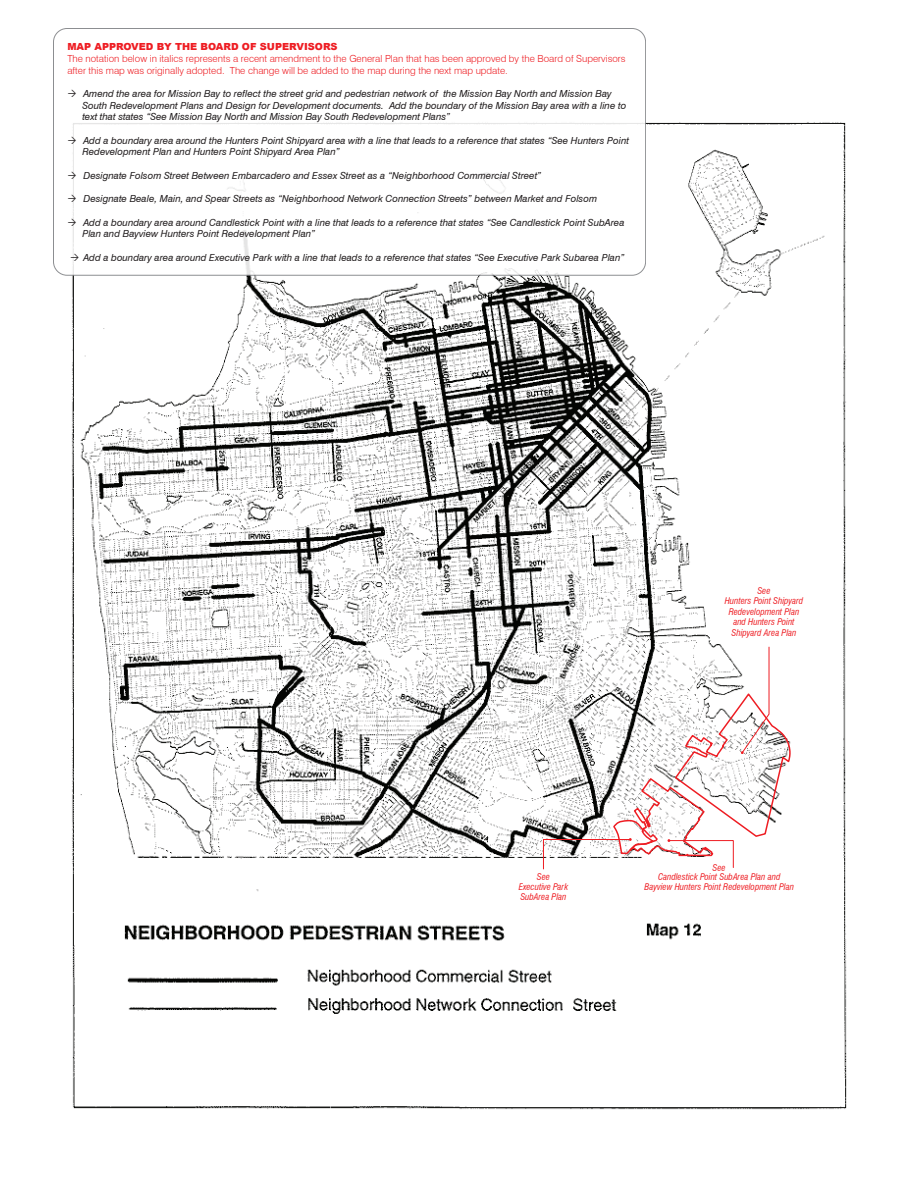
<style>
.page{position:relative;width:918px;height:1188px;background:#fff}
.page>*{position:absolute;margin:0;border:0;box-sizing:border-box;transform-origin:0 0}
.t1{font:italic 9.75px/11.7px "Swiss 721 BT";color:#231f20}
.t2{font:300 9.75px/11.7px "Swiss 721 BT";color:#ee1d23}
.t3{font:900 9.75px "Arial";color:#ee1d23}
.t4{font:italic condensed 9px/9.8px "Swiss 721 BT";color:#ee1d23;text-align:center}
</style>
<div class="page">
<img style="left:72px;top:122px;width:775px;height:988px">
<div style="left:54px;top:28px;width:592px;height:247px;background:#fff;border-radius:14px"></div>
<div style="left:53px;top:28px;width:593px;height:248px;border:1px solid #808285;border-radius:14px"></div>
<svg style="left:543px;top:646px;width:248px;height:224px"></svg>
<p class="t3" style="left:67px;top:40px;width:272px">MAP APPROVED BY THE BOARD OF SUPERVISORS</p>
<p class="t2" style="left:67px;top:52px;width:560px">The notation below in italics represents a recent amendment to the General Plan that has been approved by the Board of Supervisors after this map was originally adopted. The change will be added to the map during the next map update.</p>
<p class="t1" style="left:82px;top:88px;width:545px">Amend the area for Mission Bay to reflect the street grid and pedestrian network of the Mission Bay North and Mission Bay<br>South Redevelopment Plans and Design for Development documents. Add the boundary of the Mission Bay area with a line to text that states “See Mission Bay North and Mission Bay South Redevelopment Plans”</p>
<p class="t1" style="left:82px;top:134px;width:548px">Add a boundary area around the Hunters Point Shipyard area with a line that leads to a reference that states “See Hunters Point<br>Redevelopment Plan and Hunters Point Shipyard Area Plan”</p>
<p class="t1" style="left:83px;top:169px;width:459px">Designate Folsom Street Between Embarcadero and Essex Street as a “Neighborhood Commercial Street”</p>
<p class="t1" style="left:83px;top:193px;width:515px">Designate Beale, Main, and Spear Streets as “Neighborhood Network Connection Streets” between Market and Folsom</p>
<p class="t1" style="left:82px;top:216px;width:544px">Add a boundary area around Candlestick Point with a line that leads to a reference that states “See Candlestick Point SubArea<br>Plan and Bayview Hunters Point Redevelopment Plan”</p>
<p class="t1" style="left:83px;top:251px;width:543px">Add a boundary area around Executive Park with a line that leads to a reference that states “See Executive Park Subarea Plan”</p>
<p class="t4" style="left:725px;top:585px;width:80px;line-height:10.5px">See<br>Hunters Point Shipyard<br>Redevelopment Plan and Hunters Point<br>Shipyard Area Plan</p>
<p class="t4" style="left:519px;top:872px;width:51px">See<br>Executive Park<br>SubArea Plan</p>
<p class="t4" style="left:644px;top:862px;width:151px">See<br>Candlestick Point SubArea Plan and<br>Bayview Hunters Point Redevelopment Plan</p>
</div>
